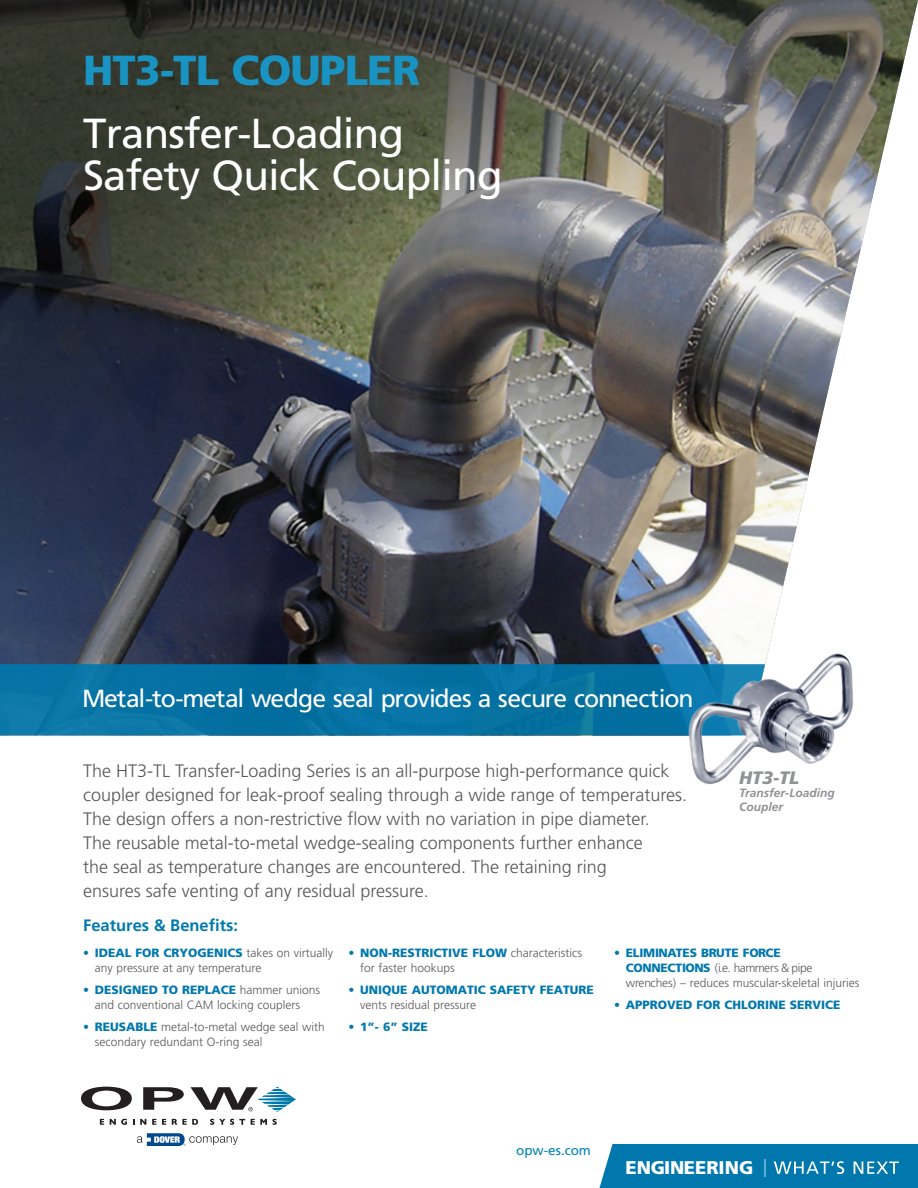
<style>
.page{position:relative;width:918px;height:1188px;background:#fff}
.page>*{position:absolute;margin:0;border:0;box-sizing:border-box;transform-origin:0 0}
.iSite_Splash_Header{font:42px/42px "Frutiger LT Std";letter-spacing:-.02em;color:#fff}
.iSite_Splash_Header-2{font:900 42px "Frutiger LT Std";letter-spacing:-.02em;color:#1993c2}
.Brochure_Body{font:24.75px "Frutiger LT Std";letter-spacing:-.035em;color:#fff}
.t1{font:900 18.3px "Frutiger LT Std";color:#fff}
.t2{font:300 18px/24px "Frutiger LT Std";color:#57585a}
.t3{font:italic 900 18px "Frutiger LT Std";color:#919295}
.t4{font:700 16.5px "Frutiger LT Std";color:#0078ae}
.t5{font:13.5px "Frutiger LT Std";color:#0085b7}
.Brochure_Body-2{font:300 12px/15px "Frutiger LT Std";color:#57585a}
.Brochure_Body-3{font:900 12px/15px "Frutiger LT Std";color:#0078ae}
.t6{font:italic 700 12px/13.5px "Frutiger LT Std";color:#919295}
.s1{color:#0078ae}
.s2{font-weight:900;color:#0078ae}
.s3{font-weight:300}
.s4{font-weight:300;color:#57585a}
</style>
<div class="page">
<svg style="left:81px;top:1087px;width:51px;height:23px"></svg>
<svg style="left:143px;top:1087px;width:41px;height:23px"></svg>
<svg style="left:190px;top:1087px;width:106px;height:25px"></svg>
<svg style="left:100px;top:1119px;width:4px;height:6px"></svg>
<svg style="left:110px;top:1119px;width:17px;height:6px"></svg>
<svg style="left:140px;top:1119px;width:6px;height:6px"></svg>
<svg style="left:152px;top:1119px;width:4px;height:6px"></svg>
<svg style="left:162px;top:1119px;width:4px;height:6px"></svg>
<svg style="left:172px;top:1119px;width:26px;height:6px"></svg>
<svg style="left:210px;top:1119px;width:35px;height:6px"></svg>
<svg style="left:251px;top:1119px;width:16px;height:6px"></svg>
<svg style="left:273px;top:1119px;width:4px;height:6px"></svg>
<svg style="left:137px;top:1133px;width:101px;height:13px"></svg>
<svg style="left:599px;top:1144px;width:319px;height:44px;background:#0e7fb2"></svg>
<img style="left:0;top:0;width:918px;height:664px">
<svg style="left:0;top:664px;width:682px;height:71px;background:#0671a3"></svg>
<img style="left:682px;top:610px;width:175px;height:175px">
<p class="iSite_Splash_Header-2" style="left:83px;top:45px;width:339px">HT3-TL COUPLER</p>
<p class="iSite_Splash_Header" style="left:83px;top:112px;width:421px">Transfer-Loading<br>Safety Quick Coupling</p>
<p class="Brochure_Body" style="left:82px;top:684px;width:613px">Metal-to-metal wedge seal provides a secure connection</p>
<p class="t2" style="left:83px;top:759px;width:606px">The HT3-TL Transfer-Loading Series is an all-purpose high-performance quick coupler designed for leak-proof sealing through a wide range of temperatures.<br>The design offers a non-restrictive flow with no variation in pipe diameter.<br>The reusable metal-to-metal wedge-sealing components further enhance<br>the seal as temperature changes are encountered. The retaining ring<br>ensures safe venting of any residual pressure.</p>
<p class="t4" style="left:83px;top:916px;width:156px">Features &amp; Benefits:</p>
<p class="t3" style="left:739px;top:766px;width:62px">HT3-TL</p>
<p class="t6" style="left:739px;top:786px;width:97px">Transfer-Loading<br>Coupler</p>
<p class="Brochure_Body-2" style="left:95px;top:946px;width:240px;text-indent:-12px"><span class="s1">•</span> <span class="s2">IDEAL FOR CRYOGENICS</span> takes on virtually any pressure at any temperature</p>
<p class="Brochure_Body-2" style="left:95px;top:983px;width:227px;text-indent:-12px"><span class="s1">•</span> <span class="s2">DESIGNED TO REPLACE</span> hammer unions and conventional CAM locking couplers</p>
<p class="Brochure_Body-2" style="left:95px;top:1019px;width:232px;text-indent:-12px"><span class="s1">•</span> <span class="s2">REUSABLE</span> metal-to-metal wedge seal with secondary redundant O-ring seal</p>
<p class="Brochure_Body-2" style="left:360px;top:946px;width:223px;text-indent:-12px"><span class="s1">•</span> <span class="s2">NON-RESTRICTIVE FLOW</span> characteristics for faster hookups</p>
<p class="Brochure_Body-3" style="left:360px;top:982px;width:235px;text-indent:-12px"><span class="s3">•</span> UNIQUE AUTOMATIC SAFETY FEATURE <span class="s4">vents residual pressure</span></p>
<p class="Brochure_Body-3" style="left:349px;top:1019px;width:81px"><span class="s3">•</span> 1”- 6” SIZE</p>
<p class="Brochure_Body-2" style="left:626px;top:946px;width:235px;text-indent:-12px"><span class="s1">•</span> <span class="s2">ELIMINATES BRUTE FORCE<br>CONNECTIONS</span> (i.e. hammers &amp; pipe wrenches) – reduces muscular-skeletal injuries</p>
<p class="Brochure_Body-3" style="left:614px;top:997px;width:228px"><span class="s3">•</span> APPROVED FOR CHLORINE SERVICE</p>
<p class="t5" style="left:516px;top:1142px;width:76px">opw-es.com</p>
<p class="t1" style="left:626px;top:1157px;width:129px">ENGINEERING</p>
</div>
